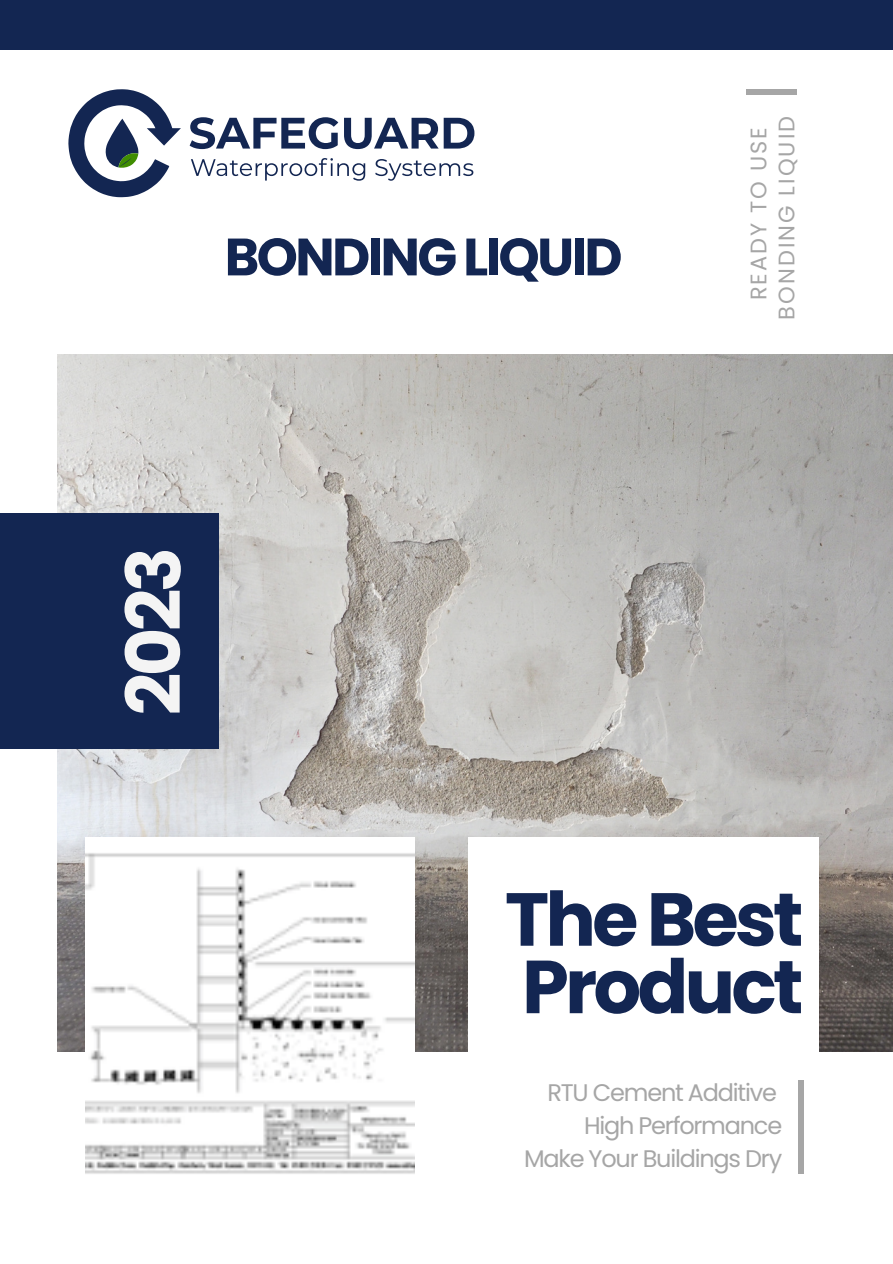
<style>
.page{position:relative;width:893px;height:1264px;background:#fff}
.page>*{position:absolute;margin:0;border:0;box-sizing:border-box;transform-origin:0 0}
.t1{font:700 75px "Poppins";letter-spacing:-.05em;color:#132652}
.t2{font:700 75px "Poppins";color:#f4f4f4}
.t3{font:700 52.5px "Poppins";letter-spacing:-.05em;color:#132652}
.t4{font:24px "Poppins";letter-spacing:-.05em;color:#a6a6a6}
.t5{font:22.5px/28px "Poppins";letter-spacing:.09em;color:#a6a6a6;text-align:center}
</style>
<div class="page">
<img style="left:57px;top:354px;width:835px;height:697px">
<div style="left:468px;top:837px;width:350px;height:235px;background:#fff"></div>
<div style="left:0;top:513px;width:219px;height:235px;background:#132652"></div>
<div style="left:797px;top:1080px;width:6px;height:93px;background:#a6a6a6"></div>
<div style="left:746px;top:89px;width:50px;height:6px;background:#a6a6a6"></div>
<svg style="left:68px;top:89px;width:113px;height:108px"></svg>
<svg style="left:190px;top:117px;width:148px;height:32px"></svg>
<svg style="left:344px;top:118px;width:130px;height:31px"></svg>
<svg style="left:191px;top:158px;width:174px;height:23px"></svg>
<svg style="left:375px;top:159px;width:98px;height:22px"></svg>
<img style="left:85px;top:837px;width:330px;height:337px">
<div style="left:0;top:0;width:892px;height:50px;background:#132652"></div>
<p class="t3" style="left:225px;top:220px;width:399px">BONDING LIQUID</p>
<p class="t5" style="left:744px;top:320px;width:205px;rotate:-90deg">READY TO USE<br>BONDING LIQUID</p>
<p class="t2" style="left:102px;top:715px;width:170px;rotate:-90deg">2023</p>
<p class="t1" style="left:505px;top:867px;width:300px">The Best</p>
<p class="t1" style="left:522px;top:934px;width:283px">Product</p>
<p class="t4" style="left:547px;top:1076px;width:231px">RTU Cement Additive</p>
<p class="t4" style="left:584px;top:1108px;width:199px">High Performance</p>
<p class="t4" style="left:524px;top:1141px;width:259px">Make Your Buildings Dry</p>
</div>
